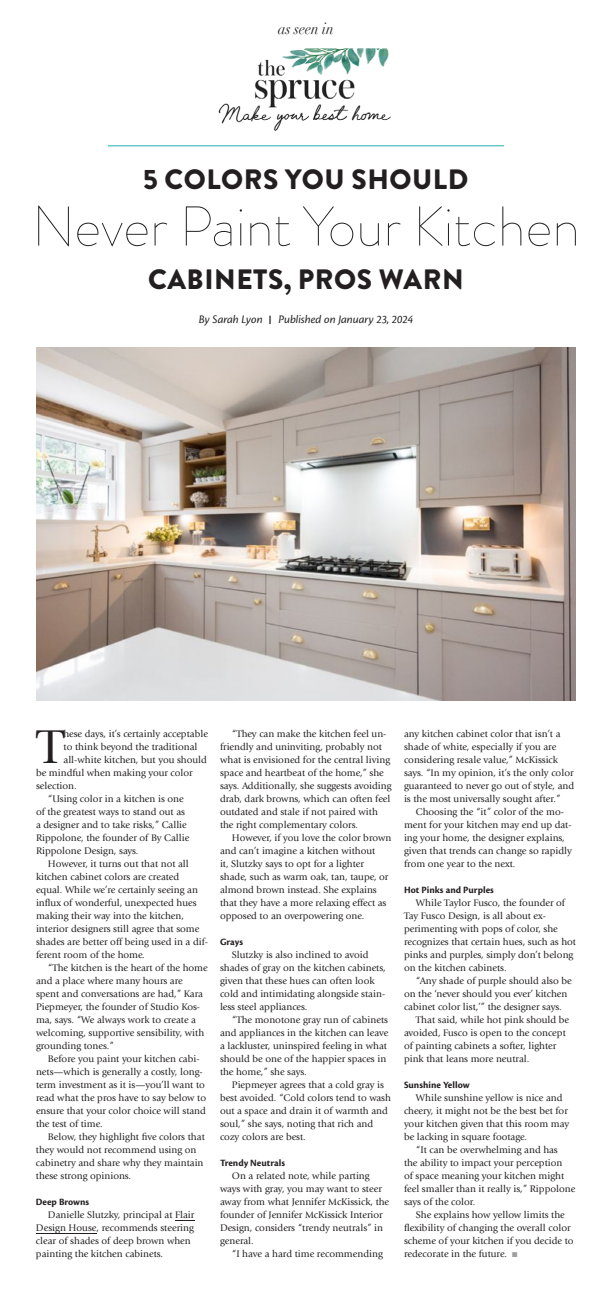
<style>
.page{position:relative;width:612px;height:1296px;background:#fff}
.page>*{position:absolute;margin:0;border:0;box-sizing:border-box;transform-origin:0 0}
.Main_Head{font:100 56px "Brandon Grotesque";color:#231f20}
.Body_Copy{font:49.4px "Giovanni Std";color:#231f20}
.Main_Head-2{font:900 28px "Brandon Grotesque";letter-spacing:.02em;color:#231f20}
.t1{font:italic 16px "Didot";color:#231f20;scale:.88 1}
.Subhead{font:italic 12px "Cronos Pro";letter-spacing:-.005em;color:#231f20}
.Body_Copy-2{font:10px/13px "Giovanni Std";color:#231f20}
.Subhead-2{font:700 10px "Cronos Pro";color:#231f20}
.Body_Copy-3{font:700 10px "Cronos Pro";letter-spacing:-.005em;color:#231f20}
.s1{font-size:8.4px}
.s2{color:#9d9fa2}
</style>
<div class="page">
<img style="left:36px;top:347px;width:540px;height:354px">
<img style="left:218px;top:48px;width:173px;height:83px">
<hr style="left:108px;top:145px;width:396px;height:1px;background:#23afaf">
<svg style="left:175px;top:1220px;width:19px;height:1px"></svg>
<hr style="left:36px;top:1233px;width:61px;height:1px;background:#231f20">
<p class="t1" style="left:278px;top:18px;width:65px">as seen in</p>
<p class="Main_Head-2" style="left:143px;top:159px;width:327px">5 COLORS YOU SHOULD</p>
<p class="Main_Head" style="left:32px;top:188px;width:550px">Never Paint Your Kitchen</p>
<p class="Main_Head-2" style="left:148px;top:259px;width:317px">CABINETS, PROS WARN</p>
<p class="Subhead" style="left:199px;top:312px;width:216px">By Sarah Lyon <span class="s1">|</span> Published on January 23, 2024</p>
<p class="Body_Copy" style="left:37px;top:719px;width:28px">T</p>
<p class="Body_Copy-2" style="left:64px;top:727px;width:146px">hese days, it’s certainly acceptable to think beyond the traditional all-white kitchen, but you should</p>
<p class="Body_Copy-2" style="left:36px;top:766px;width:158px">be mindful when making your color</p>
<p class="Body_Copy-2" style="left:36px;top:779px;width:42px">selection.</p>
<p class="Body_Copy-2" style="left:48px;top:792px;width:137px">“Using color in a kitchen is one</p>
<p class="Body_Copy-2" style="left:36px;top:805px;width:150px">of the greatest ways to stand out as</p>
<p class="Body_Copy-2" style="left:36px;top:818px;width:152px">a designer and to take risks,” Callie</p>
<p class="Body_Copy-2" style="left:36px;top:831px;width:155px">Rippolone, the founder of By Callie</p>
<p class="Body_Copy-2" style="left:36px;top:844px;width:104px">Rippolone Design, says.</p>
<p class="Body_Copy-2" style="left:48px;top:857px;width:142px">However, it turns out that not all</p>
<p class="Body_Copy-2" style="left:36px;top:870px;width:145px">kitchen cabinet colors are created</p>
<p class="Body_Copy-2" style="left:36px;top:883px;width:164px">equal. While we’re certainly seeing an</p>
<p class="Body_Copy-2" style="left:36px;top:896px;width:162px">influx of wonderful, unexpected hues</p>
<p class="Body_Copy-2" style="left:36px;top:909px;width:149px">making their way into the kitchen,</p>
<p class="Body_Copy-2" style="left:36px;top:922px;width:165px">interior designers still agree that some</p>
<p class="Body_Copy-2" style="left:36px;top:935px;width:173px">shades are better off being used in a dif-</p>
<p class="Body_Copy-2" style="left:36px;top:948px;width:110px">ferent room of the home.</p>
<p class="Body_Copy-2" style="left:48px;top:961px;width:161px">“The kitchen is the heart of the home</p>
<p class="Body_Copy-2" style="left:36px;top:974px;width:148px">and a place where many hours are</p>
<p class="Body_Copy-2" style="left:36px;top:987px;width:169px">spent and conversations are had,” Kara</p>
<p class="Body_Copy-2" style="left:36px;top:1000px;width:166px">Piepmeyer, the founder of Studio Kos-</p>
<p class="Body_Copy-2" style="left:36px;top:1013px;width:162px">ma, says. “We always work to create a</p>
<p class="Body_Copy-2" style="left:36px;top:1026px;width:170px">welcoming, supportive sensibility, with</p>
<p class="Body_Copy-2" style="left:36px;top:1039px;width:79px">grounding tones.”</p>
<p class="Body_Copy-2" style="left:48px;top:1052px;width:153px">Before you paint your kitchen cabi-</p>
<p class="Body_Copy-2" style="left:36px;top:1065px;width:168px">nets—which is generally a costly, long-</p>
<p class="Body_Copy-2" style="left:36px;top:1078px;width:170px">term investment as it is—you’ll want to</p>
<p class="Body_Copy-2" style="left:36px;top:1091px;width:172px">read what the pros have to say below to</p>
<p class="Body_Copy-2" style="left:36px;top:1104px;width:171px">ensure that your color choice will stand</p>
<p class="Body_Copy-2" style="left:36px;top:1117px;width:68px">the test of time.</p>
<p class="Body_Copy-2" style="left:48px;top:1130px;width:158px">Below, they highlight five colors that</p>
<p class="Body_Copy-2" style="left:36px;top:1143px;width:162px">they would not recommend using on</p>
<p class="Body_Copy-2" style="left:36px;top:1156px;width:169px">cabinetry and share why they maintain</p>
<p class="Body_Copy-2" style="left:36px;top:1169px;width:97px">these strong opinions.</p>
<p class="Body_Copy-3" style="left:36px;top:1196px;width:55px">Deep Browns</p>
<p class="Body_Copy-2" style="left:48px;top:1209px;width:148px">Danielle Slutzky, principal at Flair</p>
<p class="Body_Copy-2" style="left:36px;top:1222px;width:159px">Design House, recommends steering</p>
<p class="Body_Copy-2" style="left:36px;top:1235px;width:156px">clear of shades of deep brown when</p>
<p class="Body_Copy-2" style="left:36px;top:1248px;width:129px">painting the kitchen cabinets.</p>
<p class="Body_Copy-2" style="left:220px;top:727px;width:173px;text-indent:12px">“They can make the kitchen feel un&shy;friendly and uninviting, probably not what is envisioned for the central living space and heartbeat of the home,” she says. Additionally, she suggests avoiding drab, dark browns, which can often feel outdated and stale if not paired with the right complementary colors.</p>
<p class="Body_Copy-2" style="left:220px;top:831px;width:173px;text-indent:12px">However, if you love the color brown and can’t imagine a kitchen without<br>it, Slutzky says to opt for a lighter shade, such as warm oak, tan, taupe, or almond brown instead. She explains that they have a more relaxing effect as opposed to an overpowering one.</p>
<p class="Subhead-2" style="left:220px;top:936px;width:25px">Grays</p>
<p class="Body_Copy-2" style="left:220px;top:948px;width:167px;text-indent:12px">Slutzky is also inclined to avoid shades of gray on the kitchen cabinets, given that these hues can often look cold and intimidating alongside stain&shy;less steel appliances.</p>
<p class="Body_Copy-2" style="left:220px;top:1013px;width:170px;text-indent:12px">“The monotone gray run of cabinets and appliances in the kitchen can leave a lackluster, uninspired feeling in what should be one of the happier spaces in the home,” she says.</p>
<p class="Body_Copy-2" style="left:220px;top:1078px;width:173px;text-indent:12px">Piepmeyer agrees that a cold gray is best avoided. “Cold colors tend to wash out a space and drain it of warmth and soul,” she says, noting that rich and cozy colors are best.</p>
<p class="Subhead-2" style="left:220px;top:1157px;width:67px">Trendy Neutrals</p>
<p class="Body_Copy-2" style="left:220px;top:1169px;width:171px;text-indent:12px">On a related note, while parting ways with gray, you may want to steer away from what Jennifer McKissick, the founder of Jennifer McKissick Interior<br>Design, considers “trendy neutrals” in general.</p>
<p class="Body_Copy-2" style="left:232px;top:1247px;width:152px">“I have a hard time recommending</p>
<p class="Body_Copy-2" style="left:404px;top:727px;width:172px">any kitchen cabinet color that isn’t a shade of white, especially if you are considering resale value,” McKissick says. “In my opinion, it’s the only color guaranteed to never go out of style, and is the most universally sought after.”</p>
<p class="Body_Copy-2" style="left:404px;top:805px;width:169px;text-indent:12px">Choosing the “it” color of the mo&shy;ment for your kitchen may end up dat&shy;ing your home, the designer explains, given that trends can change so rapidly from one year to the next.</p>
<p class="Subhead-2" style="left:404px;top:884px;width:91px">Hot Pinks and Purples</p>
<p class="Body_Copy-2" style="left:404px;top:896px;width:173px;text-indent:12px">While Taylor Fusco, the founder of Tay Fusco Design, is all about ex&shy;perimenting with pops of color, she recognizes that certain hues, such as hot pinks and purples, simply don’t belong on the kitchen cabinets.</p>
<p class="Body_Copy-2" style="left:404px;top:974px;width:169px;text-indent:12px">“Any shade of purple should also be on the ‘never should you ever’ kitchen cabinet color list,’” the designer says.</p>
<p class="Body_Copy-2" style="left:404px;top:1013px;width:167px;text-indent:12px">That said, while hot pink should be avoided, Fusco is open to the concept of painting cabinets a softer, lighter pink that leans more neutral.</p>
<p class="Subhead-2" style="left:404px;top:1079px;width:67px">Sunshine Yellow</p>
<p class="Body_Copy-2" style="left:404px;top:1091px;width:167px;text-indent:12px">While sunshine yellow is nice and cheery, it might not be the best bet for your kitchen given that this room may be lacking in square footage.</p>
<p class="Body_Copy-2" style="left:404px;top:1143px;width:173px;text-indent:12px">“It can be overwhelming and has<br>the ability to impact your perception<br>of space meaning your kitchen might feel smaller than it really is,” Rippolone says of the color.</p>
<p class="Body_Copy-2" style="left:404px;top:1208px;width:171px;text-indent:12px">She explains how yellow limits the flexibility of changing the overall color scheme of your kitchen if you decide to redecorate in the future. <span class="s2">■</span></p>
</div>
